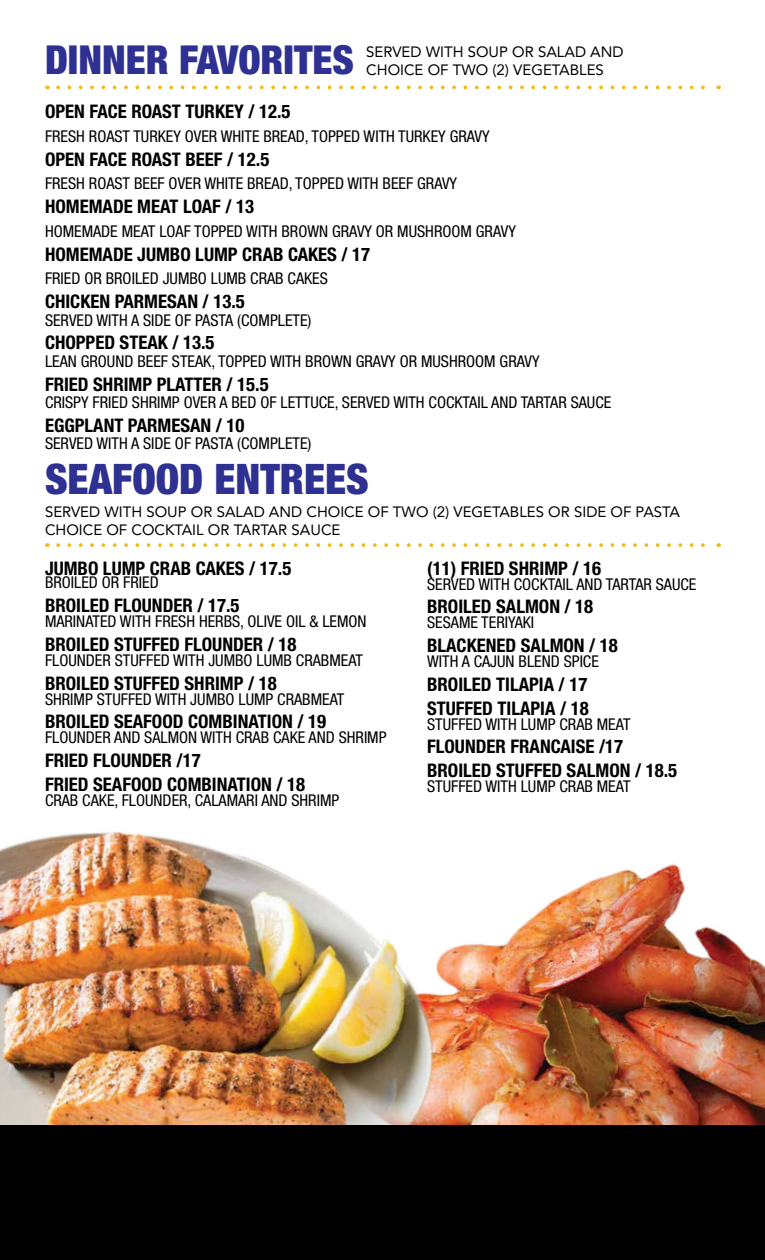
<style>
.page{position:relative;width:765px;height:1260px;background:#fff}
.page>*{position:absolute;margin:0;border:0;box-sizing:border-box;transform-origin:0 0}
.t1{font:900 condensed 42.12px "Helvetica Neue LT Std";color:#2e3092}
.t2{font:900 condensed 40px "Helvetica Neue LT Std";color:#2e3092}
.t3{font:700 condensed 18.75px/23.8px "Helvetica Neue LT Std";color:#000}
.t4{font:condensed 16.25px "Helvetica Neue LT Std";color:#000}
.t5{font:15px/18px "Avenir";color:#000}
</style>
<div class="page">
<svg style="left:58px;top:543px;width:661px;height:4px"></svg>
<svg style="left:58px;top:86px;width:661px;height:3px"></svg>
<img style="left:483px;top:863px;width:282px;height:262px">
<img style="left:0;top:831px;width:483px;height:294px">
<div style="left:0;top:1125px;width:765px;height:135px;background:#000"></div>
<h2 class="t2" style="left:45px;top:35px;width:309px">DINNER FAVORITES</h2>
<p class="t3" style="left:45px;top:99px;width:21px">OPEN</p>
<p class="t3" style="left:89px;top:99px;width:11px">FACE</p>
<p class="t3" style="left:131px;top:99px;width:21px">ROAST</p>
<p class="t3" style="left:185px;top:99px;width:107px">TURKEY / 12.5</p>
<p class="t4" style="left:45px;top:127px;width:446px">FRESH ROAST TURKEY OVER WHITE BREAD, TOPPED WITH TURKEY GRAVY</p>
<p class="t3" style="left:45px;top:147px;width:21px">OPEN</p>
<p class="t3" style="left:89px;top:147px;width:11px">FACE</p>
<p class="t3" style="left:131px;top:147px;width:21px">ROAST</p>
<p class="t3" style="left:185px;top:147px;width:85px">BEEF / 12.5</p>
<p class="t4" style="left:45px;top:174px;width:414px">FRESH ROAST BEEF OVER WHITE BREAD, TOPPED WITH BEEF GRAVY</p>
<p class="t3" style="left:45px;top:194px;width:23px">HOMEMADE</p>
<p class="t3" style="left:137px;top:194px;width:118px">MEAT LOAF / 13</p>
<p class="t4" style="left:45px;top:222px;width:472px">HOMEMADE MEAT LOAF TOPPED WITH BROWN GRAVY OR MUSHROOM GRAVY</p>
<p class="t3" style="left:45px;top:242px;width:23px">HOMEMADE</p>
<p class="t3" style="left:137px;top:242px;width:21px">JUMBO</p>
<p class="t3" style="left:195px;top:242px;width:12px">LUMP</p>
<p class="t3" style="left:242px;top:242px;width:21px">CRAB</p>
<p class="t3" style="left:288px;top:242px;width:84px">CAKES / 17</p>
<p class="t4" style="left:45px;top:269px;width:284px">FRIED OR BROILED JUMBO LUMB CRAB CAKES</p>
<p class="t3" style="left:45px;top:289px;width:91px">CHICKEN PARMESAN</p>
<p class="t3" style="left:203px;top:289px;width:44px">/ 13.5</p>
<p class="t4" style="left:45px;top:310px;width:268px">SERVED WITH A SIDE OF PASTA (COMPLETE)</p>
<p class="t3" style="left:45px;top:330px;width:21px">CHOPPED</p>
<p class="t3" style="left:120px;top:330px;width:96px">STEAK / 13.5</p>
<p class="t4" style="left:45px;top:352px;width:496px">LEAN GROUND BEEF STEAK, TOPPED WITH BROWN GRAVY OR MUSHROOM GRAVY</p>
<p class="t3" style="left:45px;top:372px;width:10px">FRIED</p>
<p class="t3" style="left:93px;top:372px;width:21px">SHRIMP</p>
<p class="t3" style="left:157px;top:372px;width:29px">PLATTER</p>
<p class="t3" style="left:226px;top:372px;width:44px">/ 15.5</p>
<p class="t4" style="left:45px;top:393px;width:568px">CRISPY FRIED SHRIMP OVER A BED OF LETTUCE, SERVED WITH COCKTAIL AND TARTAR SAUCE</p>
<p class="t3" style="left:45px;top:413px;width:60px">EGGPLANT</p>
<p class="t3" style="left:128px;top:413px;width:12px">PARMESAN</p>
<p class="t3" style="left:216px;top:413px;width:30px">/ 10</p>
<p class="t4" style="left:45px;top:434px;width:268px">SERVED WITH A SIDE OF PASTA (COMPLETE)</p>
<p class="t5" style="left:366px;top:42px;width:259px">SERVED WITH SOUP OR SALAD AND<br>CHOICE OF TWO (2) VEGETABLES</p>
<h1 class="t1" style="left:45px;top:453px;width:324px">SEAFOOD ENTREES</h1>
<p class="t5" style="left:45px;top:502px;width:637px">SERVED WITH SOUP OR SALAD AND CHOICE OF TWO (2) VEGETABLES OR SIDE OF PASTA<br>CHOICE OF COCKTAIL OR TARTAR SAUCE</p>
<p class="t3" style="left:45px;top:556px;width:21px">JUMBO</p>
<p class="t3" style="left:103px;top:556px;width:12px">LUMP</p>
<p class="t3" style="left:150px;top:556px;width:21px">CRAB</p>
<p class="t3" style="left:196px;top:556px;width:97px">CAKES / 17.5</p>
<p class="t4" style="left:45px;top:573px;width:113px">BROILED OR FRIED</p>
<p class="t3" style="left:45px;top:593px;width:98px">BROILED FLOUNDER</p>
<p class="t3" style="left:197px;top:593px;width:44px">/ 17.5</p>
<p class="t4" style="left:45px;top:612px;width:323px">MARINATED WITH FRESH HERBS, OLIVE OIL &amp; LEMON</p>
<p class="t3" style="left:45px;top:632px;width:168px">BROI LED STUFFED FLOUNDER</p>
<p class="t3" style="left:268px;top:632px;width:30px">/ 18</p>
<p class="t4" style="left:45px;top:651px;width:320px">FLOUNDER STUFFED WITH JUMBO LUMB CRABM EAT</p>
<p class="t3" style="left:45px;top:671px;width:160px">BROI LED STUFFED SHRIMP</p>
<p class="t3" style="left:248px;top:671px;width:30px">/ 18</p>
<p class="t4" style="left:45px;top:690px;width:301px">SHRIMP STUFFED WITH JUMBO LUMP CRABM EAT</p>
<p class="t3" style="left:45px;top:710px;width:118px">BROI LED SEAFOOD</p>
<p class="t3" style="left:188px;top:710px;width:21px">COMBINATION</p>
<p class="t3" style="left:297px;top:710px;width:30px">/ 19</p>
<p class="t4" style="left:45px;top:728px;width:343px">FLOUNDER AND SALMON WITH CRAB CAKE AND SHRIMP</p>
<p class="t3" style="left:45px;top:748px;width:77px">FRIED FLOUNDER</p>
<p class="t3" style="left:177px;top:748px;width:26px">/17</p>
<p class="t3" style="left:45px;top:772px;width:10px">FRIED</p>
<p class="t3" style="left:93px;top:772px;width:49px">SEAFOOD</p>
<p class="t3" style="left:167px;top:772px;width:21px">COMBINATION</p>
<p class="t3" style="left:277px;top:772px;width:30px">/ 18</p>
<p class="t4" style="left:45px;top:791px;width:296px">CRAB CAKE, FLOUNDER, CALAMARI AND SHRIMP</p>
<p class="t3" style="left:427px;top:556px;width:43px">(11) FRIED</p>
<p class="t3" style="left:509px;top:556px;width:21px">SHRIMP</p>
<p class="t3" style="left:572px;top:556px;width:30px">/ 16</p>
<p class="t4" style="left:427px;top:575px;width:271px">SERVED WITH COCKTAIL AND TARTAR SAUCE</p>
<p class="t3" style="left:427px;top:595px;width:110px">BROI LED SALMON</p>
<p class="t3" style="left:565px;top:595px;width:30px">/ 18</p>
<p class="t4" style="left:427px;top:613px;width:109px">SESAME TERIYAKI</p>
<p class="t3" style="left:427px;top:633px;width:61px">BLACKENED</p>
<p class="t3" style="left:521px;top:633px;width:41px">SALMON</p>
<p class="t3" style="left:589px;top:633px;width:30px">/ 18</p>
<p class="t4" style="left:427px;top:652px;width:173px">WITH A CAJUN BLEND SPICE</p>
<p class="t3" style="left:427px;top:672px;width:102px">BROILED TILAPIA</p>
<p class="t3" style="left:559px;top:672px;width:30px">/ 17</p>
<p class="t3" style="left:427px;top:696px;width:103px">STUFFED TILAPIA</p>
<p class="t3" style="left:560px;top:696px;width:30px">/ 18</p>
<p class="t4" style="left:427px;top:715px;width:205px">STUFFED WITH LUMP CRAB MEAT</p>
<p class="t3" style="left:427px;top:735px;width:198px">FLOUNDER FRANCAISE /17<br>BROI LED STUFFED SALMON</p>
<p class="t3" style="left:635px;top:758px;width:44px">/ 18.5</p>
<p class="t4" style="left:427px;top:777px;width:205px">STUFFED WITH LUMP CRAB MEAT</p>
</div>
